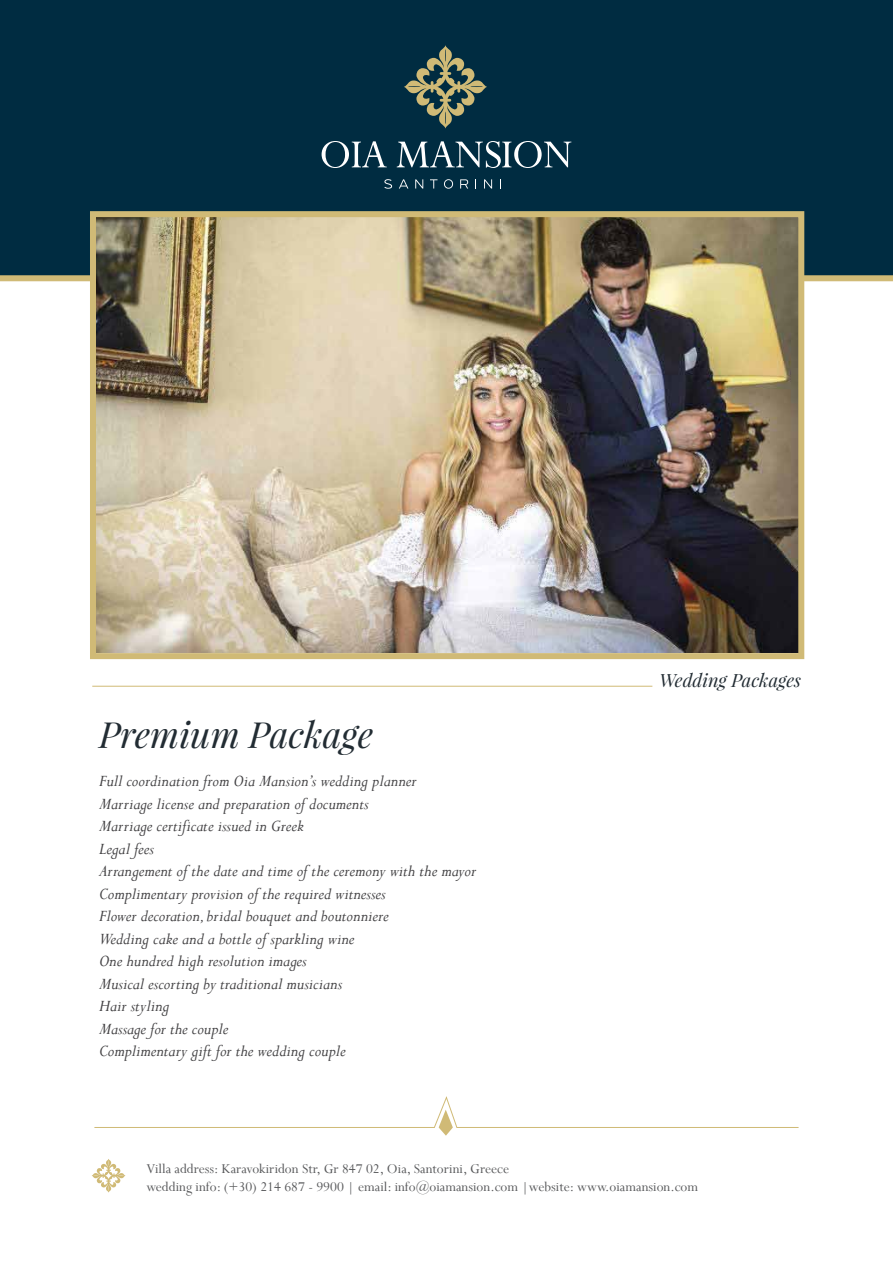
<style>
.page{position:relative;width:893px;height:1263px;background:#fff}
.page>*{position:absolute;margin:0;border:0;box-sizing:border-box;transform-origin:0 0}
.t1{font:italic 36px "Playfair Display";color:#222c33}
.t2{font:italic 18.15px "Playfair Display";color:#222c33}
.t3{font:italic 18px/22.5px "Perpetua";color:#414042}
.t4{font:15px/18px "Perpetua";color:#58595b}
</style>
<div class="page">
<div style="left:0;top:0;width:893px;height:278px;background:#002c41"></div>
<div style="left:0;top:275px;width:893px;height:6px;background:#d0ba76"></div>
<img style="left:97px;top:218px;width:700px;height:434px">
<svg style="left:322px;top:141px;width:65px;height:27px"></svg>
<svg style="left:397px;top:141px;width:174px;height:27px"></svg>
<svg style="left:384px;top:179px;width:8px;height:10px"></svg>
<svg style="left:399px;top:179px;width:9px;height:10px"></svg>
<svg style="left:415px;top:179px;width:8px;height:10px"></svg>
<svg style="left:430px;top:179px;width:7px;height:10px"></svg>
<svg style="left:444px;top:179px;width:9px;height:10px"></svg>
<svg style="left:460px;top:179px;width:8px;height:10px"></svg>
<svg style="left:484px;top:179px;width:8px;height:10px"></svg>
<svg style="left:404px;top:45px;width:83px;height:83px"></svg>
<svg style="left:92px;top:1159px;width:33px;height:33px"></svg>
<svg style="left:94px;top:1096px;width:705px;height:40px"></svg>
<div style="left:90px;top:211px;width:714px;height:448px;border:6px solid #d0ba76"></div>
<hr style="left:92px;top:686px;width:560px;height:1px;background:#d0ba76">
<h1 class="t1" style="left:99px;top:710px;width:276px">Premium Package</h1>
<p class="t3" style="left:99px;top:769px;width:379px">Full coordination from Oia Mansion’s wedding planner<br>Marriage license and preparation of documents<br>Marriage certificate issued in Greek<br>Legal fees<br>Arrangement of the date and time of the ceremony with the mayor Complimentary provision of the required witnesses<br>Flower decoration, bridal bouquet and boutonniere<br>Wedding cake and a bottle of sparkling wine<br>One hundred high resolution images<br>Musical escorting by traditional musicians<br>Hair styling<br>Massage for the couple<br>Complimentary gift for the wedding couple</p>
<p class="t2" style="left:659px;top:668px;width:143px">Wedding Packages</p>
<p class="t4" style="left:146px;top:1159px;width:553px">Villa address: Karavokiridon Str, Gr 847 02, Oia, Santorini, Greece<br>wedding info: (+30) 214 687 - 9900 | email: info@oiamansion.com |website: www.oiamansion.com</p>
</div>
